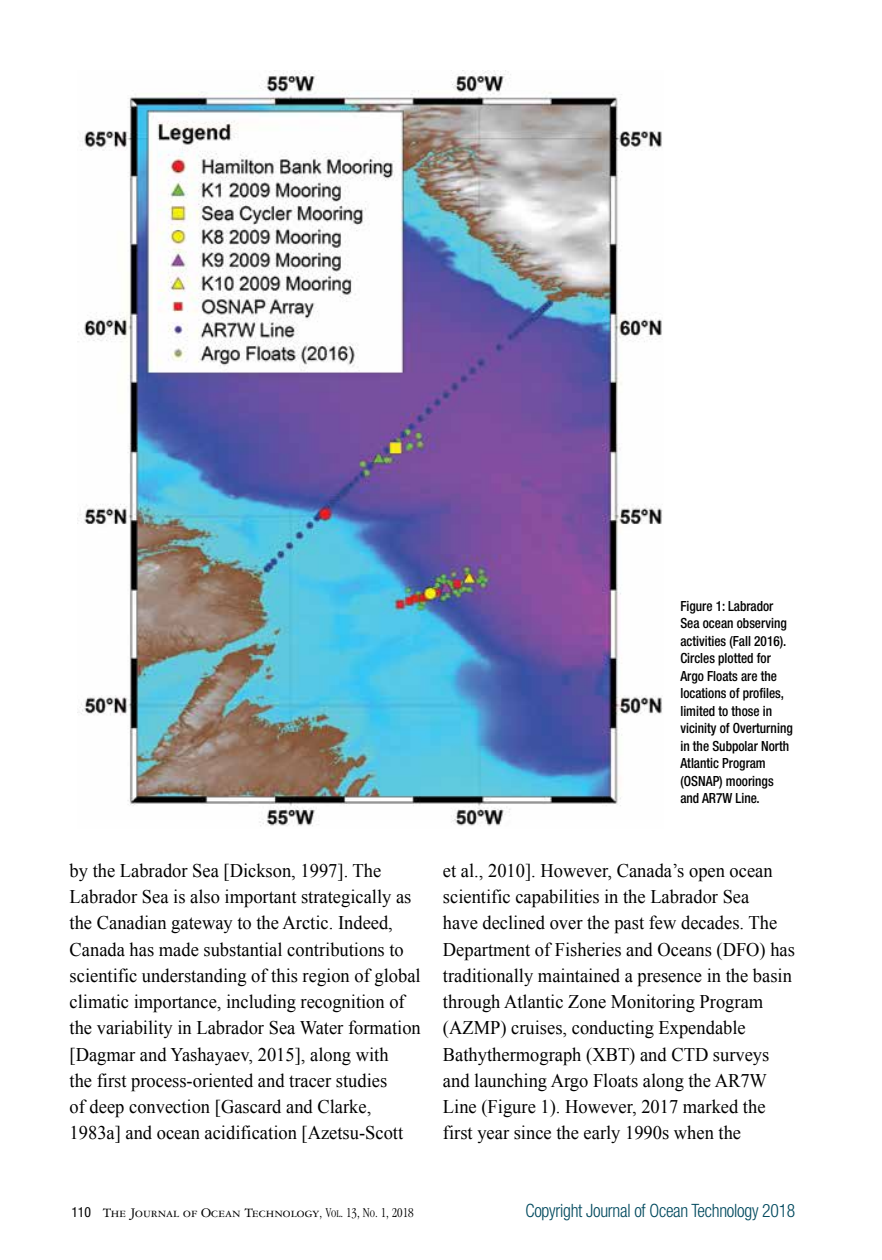
<style>
.page{position:relative;width:882px;height:1260px;background:#fff}
.page>*{position:absolute;margin:0;border:0;box-sizing:border-box;transform-origin:0 0}
.t1{font:19.25px/26.2px "Times New Roman";color:#000;scale:.96 1}
.t2{font:300 condensed 18.38px "Helvetica Neue";letter-spacing:-.015em;color:#00495e;scale:.96 1}
.t3{font:500 condensed 14px/17.5px "Helvetica Neue";color:#000;scale:.95 1}
.t4{font:14px "Garamond Three SC";color:#000}
.s1{font-family:"Helvetica Neue LT Std";font-stretch:condensed}
.s2{font-family:"Garamond";font-weight:300;font-stretch:condensed}
.s3{font-family:"Garamond";font-weight:300;font-stretch:condensed;font-size:10.5px}
</style>
<div class="page">
<img style="left:78px;top:70px;width:585px;height:756px">
<p class="t3" style="left:680px;top:597px;width:120px">Figure 1: Labrador<br>Sea ocean observing activities (Fall 2016).<br>Circles plotted for<br>Argo Floats are the locations of profiles, limited to those in vicinity of Overturning in the Subpolar North<br>Atlantic Program (OSNAP) moorings and AR7W Line.</p>
<p class="t1" style="left:70px;top:857px;width:367px">by the Labrador Sea [Dickson, 1997]. The Labrador Sea is also important strategically as the Canadian gateway to the Arctic. Indeed, Canada has made substantial contributions to scientific understanding of this region of global climatic importance, including recognition of the variability in Labrador Sea Water formation [Dagmar and Yashayaev, 2015], along with<br>the first process-oriented and tracer studies<br>of deep convection [Gascard and Clarke, 1983a] and ocean acidification [Azetsu-Scott</p>
<p class="t1" style="left:443px;top:857px;width:368px">et al., 2010]. However, Canada’s open ocean scientific capabilities in the Labrador Sea<br>have declined over the past few decades. The Department of Fisheries and Oceans (DFO) has traditionally maintained a presence in the basin through Atlantic Zone Monitoring Program (AZMP) cruises, conducting Expendable Bathythermograph (XBT) and CTD surveys and launching Argo Floats along the AR7W Line (Figure 1). However, 2017 marked the first year since the early 1990s when the</p>
<p class="t4" style="left:71px;top:1205px;width:344px"><span class="s1">110</span> The Journal of Ocean Technology<span class="s2">,</span> <span class="s2">V</span><span class="s3">ol</span><span class="s2">. 13, N</span><span class="s3">o</span><span class="s2">. 1, 2018</span></p>
<p class="t2" style="left:525px;top:1200px;width:283px">Copyright Journal of Ocean Technology 2018</p>
</div>
